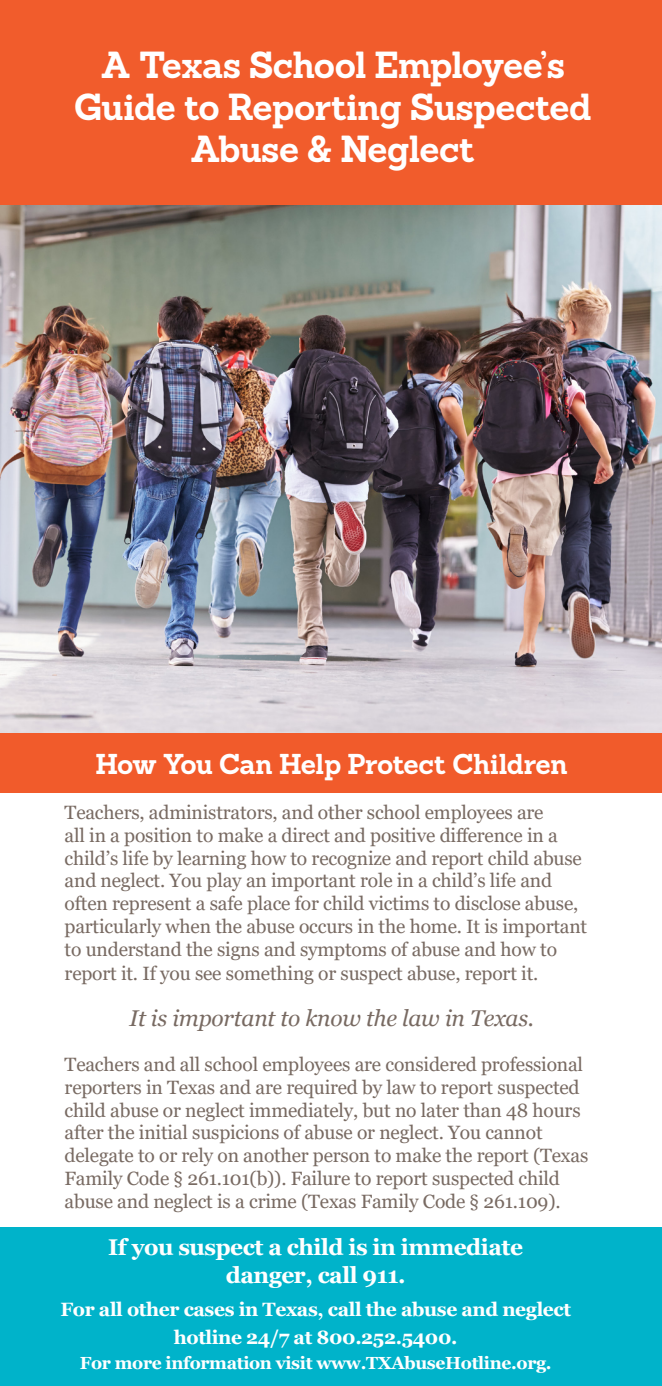
<style>
.page{position:relative;width:662px;height:1386px;background:#fff}
.page>*{position:absolute;margin:0;border:0;box-sizing:border-box;transform-origin:0 0}
.t1{font:700 36.75px/42px "Sanchez";letter-spacing:-.015em;color:#fff;text-align:center}
.t2{font:700 28px "Sanchez";letter-spacing:-.02em;color:#fff}
.t3{font:700 22.75px/28px "Georgia";letter-spacing:-.02em;color:#fff;text-align:center}
.t4{font:italic 22.75px "Georgia";letter-spacing:-.01em;color:#786a62}
.t5{font:19.25px/22.8px "Georgia";letter-spacing:-.01em;color:#786a62}
.t6{font:700 19.25px/28px "Georgia";letter-spacing:-.02em;color:#fff;text-align:center}
.t7{font:700 17.5px "Georgia";letter-spacing:-.02em;color:#fff}
</style>
<div class="page">
<div style="left:0;top:1227px;width:662px;height:159px;background:#00b3ca"></div>
<div style="left:0;top:728px;width:662px;height:64px;background:#f15b2b"></div>
<div style="left:0;top:0;width:662px;height:210px;background:#f15c2c"></div>
<img style="left:0;top:205px;width:662px;height:527px">
<p class="t1" style="left:74px;top:44px;width:519px">A Texas School Employee’s<br>Guide to Reporting Suspected<br>Abuse &amp; Neglect</p>
<p class="t2" style="left:95px;top:744px;width:474px">How You Can Help Protect Children</p>
<p class="t5" style="left:65px;top:802px;width:480px">Teachers, administrators, and other school employees are</p>
<p class="t5" style="left:65px;top:824px;width:494px">all in a position to make a direct and positive difference in a</p>
<p class="t5" style="left:65px;top:847px;width:524px">child’s life by learning how to recognize and report child abuse and neglect. You play an important role in a child’s life and often represent a safe place for child victims to disclose abuse, particularly when the abuse occurs in the home. It is important to understand the signs and symptoms of abuse and how to</p>
<p class="t5" style="left:65px;top:963px;width:475px">report it. If you see something or suspect abuse, report it.</p>
<p class="t4" style="left:129px;top:1004px;width:406px">It is important to know the law in Texas.</p>
<p class="t5" style="left:65px;top:1054px;width:525px">Teachers and all school employees are considered professional reporters in Texas and are required by law to report suspected child abuse or neglect immediately, but no later than 48 hours after the initial suspicions of abuse or neglect. You cannot delegate to or rely on another person to make the report (Texas Family Code § 261.101(b)). Failure to report suspected child abuse and neglect is a crime (Texas Family Code § 261.109).</p>
<p class="t3" style="left:108px;top:1233px;width:416px">If you suspect a child is in immediate danger, call 911.</p>
<p class="t6" style="left:60px;top:1296px;width:512px">For all other cases in Texas, call the abuse and neglect hotline 24/7 at 800.252.5400.</p>
<h5 class="t7" style="left:80px;top:1352px;width:473px">For more information visit www.TXAbuseHotline.org.</h5>
</div>
